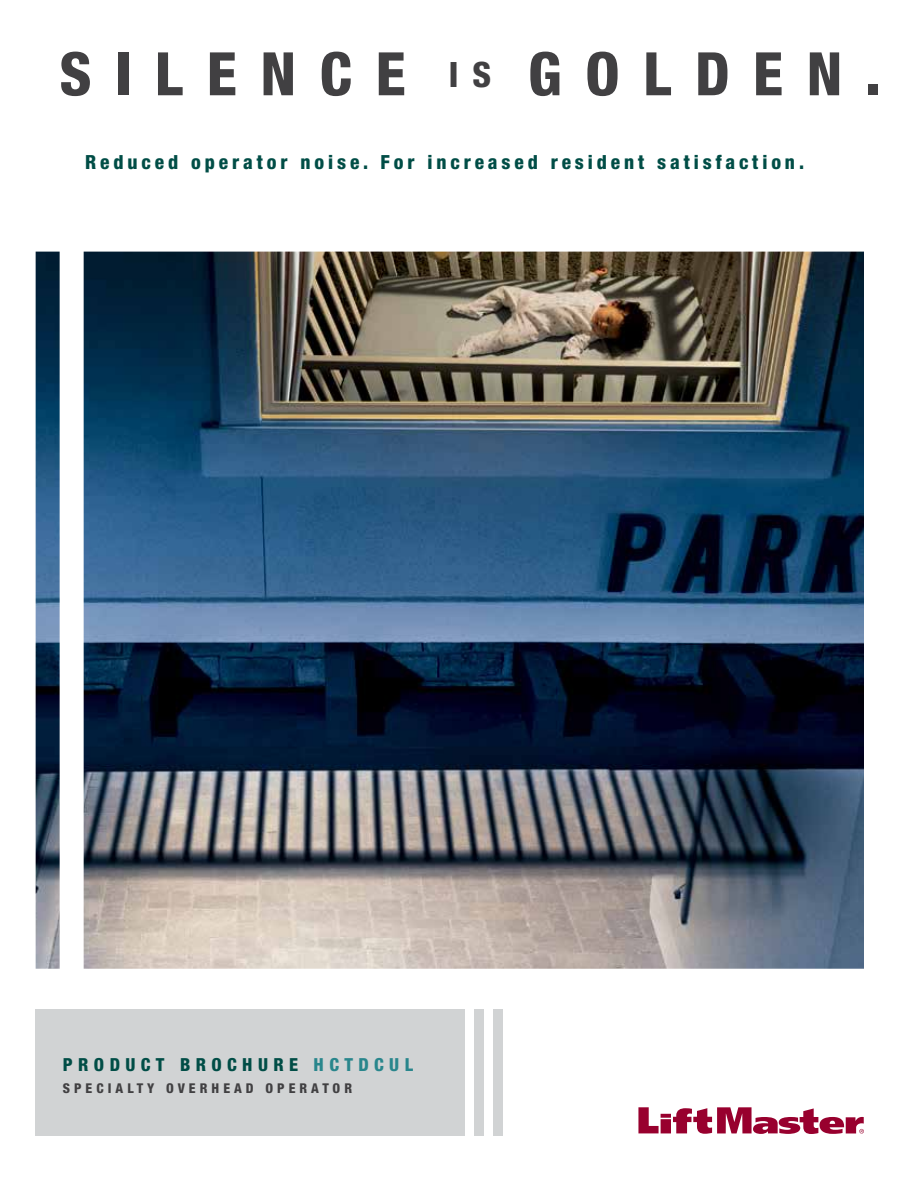
<style>
.page{position:relative;width:918px;height:1188px;background:#fff}
.page>*{position:absolute;margin:0;border:0;box-sizing:border-box;transform-origin:0 0}
.t1{font:800 condensed 60px "Helvetica Neue LT Std";letter-spacing:.395em;color:#414042}
.t2{font:800 condensed 19.5px "Helvetica Neue LT Std";letter-spacing:.2em;color:#004d46}
.t3{font:800 condensed 18px "Helvetica Neue LT Std";letter-spacing:.3em;color:#004d46}
.t4{font:800 condensed 13.5px "Helvetica Neue LT Std";letter-spacing:.3em;color:#414042}
.s1{font-size:34.95px}
.s2{color:#29868c}
</style>
<div class="page">
<img style="left:36px;top:252px;width:828px;height:717px">
<div style="left:36px;top:1009px;width:429px;height:127px;background:#d1d3d4"></div>
<div style="left:493px;top:1009px;width:10px;height:127px;background:#d1d3d4"></div>
<div style="left:475px;top:1009px;width:9px;height:127px;background:#d1d3d4"></div>
<svg style="left:638px;top:1107px;width:226px;height:27px"></svg>
<h1 class="t1" style="left:59px;top:37px;width:823px">SILENCE <span class="s1">IS</span> GOLDEN.</h1>
<p class="t2" style="left:85px;top:150px;width:720px">Reduced operator noise. For increased resident satisfaction.</p>
<p class="t3" style="left:63px;top:1054px;width:352px">PRODUCT BROCHURE <span class="s2">HCTDCUL</span></p>
<p class="t4" style="left:63px;top:1080px;width:291px">SPECIALTY OVERHEAD OPERATOR</p>
</div>
